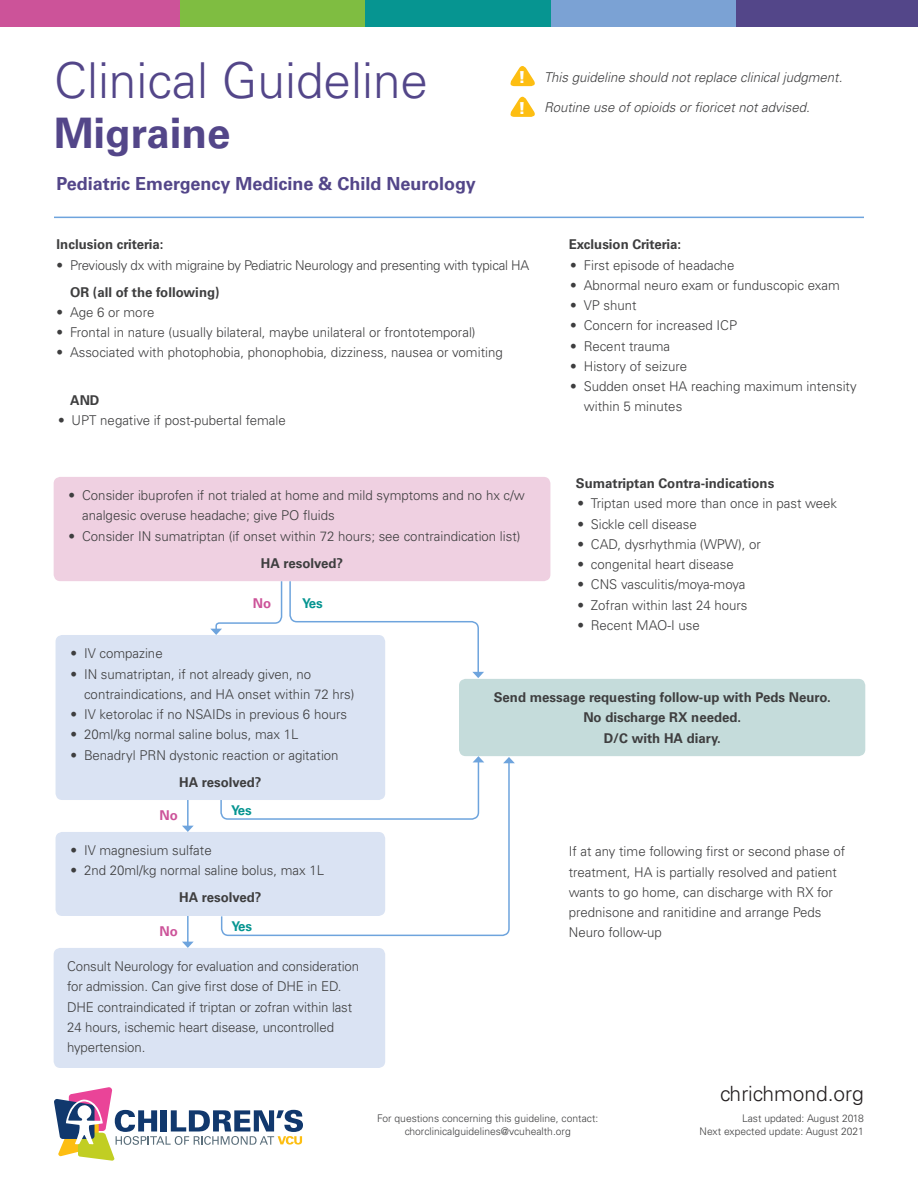
<style>
.page{position:relative;width:918px;height:1188px;background:#fff}
.page>*{position:absolute;margin:0;border:0;box-sizing:border-box;transform-origin:0 0}
.t1{font:300 49.5px "Univers LT Std";color:#534689}
.t2{font:700 42px "Univers LT Std";color:#534689}
.t3{font:300 21px "Univers LT Std";color:#231f20}
.t4{font:700 18px "Univers LT Std";color:#534689}
.t5{font:900 16.5px "Univers LT Std";color:#fff}
.VCU_body{font:300 13.5px/20.2px "Univers LT Std";color:#3e3e3f}
.VCU_body_bullets{font:700 13.5px/20.2px "Univers LT Std";color:#3e3e3f;text-align:center}
.VCU_body-2{font:italic 300 13.5px "Univers LT Std";color:#3e3e3f}
.VCU_body-3{font:300 13.5px "Univers LT Std";letter-spacing:-.02em;color:#3e3e3f}
.VCU_body-4{font:700 13.5px "Univers LT Std";color:#3e3e3f}
.VCU_body_bullets-2{font:700 13.5px "Univers LT Std";letter-spacing:-.085em;color:#069591}
.VCU_body_bullets-3{font:700 13.5px "Univers LT Std";color:#cc5399}
.VCU_body-5{font:300 10.5px/12.6px "Univers LT Std";color:#3e3e3f;text-align:center}
</style>
<div class="page">
<div style="left:0;top:0;width:180px;height:27px;background:#cc5399"></div>
<div style="left:180px;top:0;width:186px;height:27px;background:#7fbd41"></div>
<div style="left:551px;top:0;width:186px;height:27px;background:#7ba2d4"></div>
<div style="left:366px;top:0;width:185px;height:27px;background:#069591"></div>
<div style="left:737px;top:0;width:181px;height:27px;background:#534689"></div>
<hr style="left:54px;top:217px;width:810px;height:1px;background:#6ea4dd">
<svg style="left:54px;top:1087px;width:249px;height:74px"></svg>
<svg style="left:510px;top:66px;width:25px;height:20px"></svg>
<svg style="left:510px;top:96px;width:25px;height:21px"></svg>
<div style="left:56px;top:635px;width:329px;height:165px;background:#dae3f3;border-radius:7px"></div>
<div style="left:459px;top:679px;width:406px;height:77px;background:#c5dcdb;border-radius:7px"></div>
<svg style="left:210px;top:581px;width:73px;height:54px"></svg>
<svg style="left:289px;top:581px;width:195px;height:97px"></svg>
<div style="left:54px;top:477px;width:496px;height:104px;background:#efd0e1;border-radius:7px"></div>
<div style="left:56px;top:832px;width:329px;height:84px;background:#dae3f3;border-radius:7px"></div>
<div style="left:54px;top:948px;width:331px;height:120px;background:#dae3f3;border-radius:7px"></div>
<hr style="left:187px;top:800px;width:2px;height:26px;background:#6ea4dd">
<svg style="left:182px;top:826px;width:11px;height:6px"></svg>
<hr style="left:187px;top:916px;width:2px;height:26px;background:#6ea4dd">
<svg style="left:182px;top:942px;width:11px;height:6px"></svg>
<svg style="left:220px;top:761px;width:290px;height:176px"></svg>
<svg style="left:503px;top:757px;width:12px;height:6px"></svg>
<p class="t1" style="left:54px;top:51px;width:376px">Clinical Guideline</p>
<p class="t2" style="left:54px;top:109px;width:178px">Migraine</p>
<p class="t4" style="left:57px;top:172px;width:421px">Pediatric Emergency Medicine &amp; Child Neurology</p>
<p class="t5" style="left:518px;top:67px;width:9px">!</p>
<p class="VCU_body-2" style="left:544px;top:69px;width:300px">This guideline should not replace clinical judgment.</p>
<p class="t5" style="left:518px;top:98px;width:9px">!</p>
<p class="VCU_body-2" style="left:544px;top:99px;width:267px">Routine use of opioids or fioricet not advised.</p>
<p class="VCU_body_bullets" style="left:57px;top:234px;width:108px">Inclusion criteria:</p>
<p class="VCU_body-3" style="left:57px;top:257px;width:474px">• Previously dx with migraine by Pediatric Neurology and presenting with typical HA</p>
<p class="VCU_body-4" style="left:70px;top:284px;width:151px">OR (all of the following)</p>
<p class="VCU_body" style="left:57px;top:302px;width:99px">• Age 6 or more</p>
<p class="VCU_body" style="left:57px;top:322px;width:420px">• Frontal in nature (usually bilateral, maybe unilateral or frontotemporal)</p>
<p class="VCU_body" style="left:57px;top:342px;width:448px">• Associated with photophobia, phonophobia, dizziness, nausea or vomiting</p>
<p class="VCU_body-4" style="left:70px;top:392px;width:31px">AND</p>
<p class="VCU_body" style="left:58px;top:410px;width:229px">• UPT negative if post-pubertal female</p>
<p class="VCU_body" style="left:82px;top:485px;width:444px;text-indent:-14px">• Consider ibuprofen if not trialed at home and mild symptoms and no hx c/w analgesic overuse headache; give PO fluids</p>
<p class="VCU_body" style="left:69px;top:526px;width:453px">• Consider IN sumatriptan (if onset within 72 hours; see contraindication list)</p>
<p class="VCU_body-4" style="left:261px;top:555px;width:84px">HA resolved?</p>
<p class="VCU_body_bullets-3" style="left:253px;top:595px;width:20px">No</p>
<p class="VCU_body_bullets-2" style="left:302px;top:595px;width:22px">Yes</p>
<p class="VCU_body_bullets" style="left:569px;top:234px;width:114px">Exclusion Criteria:</p>
<p class="VCU_body" style="left:570px;top:255px;width:166px">• First episode of headache</p>
<p class="VCU_body" style="left:570px;top:275px;width:271px">• Abnormal neuro exam or funduscopic exam</p>
<p class="VCU_body" style="left:570px;top:295px;width:68px">• VP shunt</p>
<p class="VCU_body" style="left:570px;top:315px;width:168px">• Concern for increased ICP</p>
<p class="VCU_body" style="left:570px;top:336px;width:101px">• Recent trauma</p>
<p class="VCU_body" style="left:570px;top:356px;width:118px">• History of seizure</p>
<p class="VCU_body" style="left:584px;top:376px;width:275px;text-indent:-14px">• Sudden onset HA reaching maximum intensity within 5 minutes</p>
<p class="VCU_body_bullets" style="left:576px;top:473px;width:200px">Sumatriptan Contra-indications</p>
<p class="VCU_body" style="left:577px;top:494px;width:261px">• Triptan used more than once in past week</p>
<p class="VCU_body" style="left:577px;top:514px;width:121px">• Sickle cell disease</p>
<p class="VCU_body" style="left:577px;top:534px;width:185px">• CAD, dysrhythmia (WPW), or</p>
<p class="VCU_body" style="left:577px;top:554px;width:158px">• congenital heart disease</p>
<p class="VCU_body" style="left:577px;top:575px;width:170px">• CNS vasculitis/moya-moya</p>
<p class="VCU_body" style="left:577px;top:595px;width:172px">• Zofran within last 24 hours</p>
<p class="VCU_body" style="left:577px;top:615px;width:124px">• Recent MAO-I use</p>
<p class="VCU_body" style="left:71px;top:643px;width:94px">• IV compazine</p>
<p class="VCU_body" style="left:84px;top:664px;width:272px;text-indent:-14px">• IN sumatriptan, if not already given, no contraindications, and HA onset within 72 hrs)</p>
<p class="VCU_body" style="left:71px;top:704px;width:278px">• IV ketorolac if no NSAIDs in previous 6 hours</p>
<p class="VCU_body" style="left:71px;top:724px;width:229px">• 20ml/kg normal saline bolus, max 1L</p>
<p class="VCU_body" style="left:71px;top:745px;width:270px">• Benadryl PRN dystonic reaction or agitation</p>
<p class="VCU_body-4" style="left:179px;top:774px;width:84px">HA resolved?</p>
<p class="VCU_body_bullets" style="left:494px;top:687px;width:339px">Send message requesting follow-up with Peds Neuro.<br>No discharge RX needed.</p>
<p class="VCU_body_bullets" style="left:604px;top:728px;width:119px">D/C with HA diary.</p>
<p class="VCU_body_bullets-2" style="left:231px;top:802px;width:22px">Yes</p>
<p class="VCU_body_bullets-3" style="left:160px;top:807px;width:20px">No</p>
<p class="VCU_body" style="left:71px;top:840px;width:143px">• IV magnesium sulfate</p>
<p class="VCU_body" style="left:71px;top:861px;width:255px">• 2nd 20ml/kg normal saline bolus, max 1L</p>
<p class="VCU_body-4" style="left:179px;top:890px;width:84px">HA resolved?</p>
<p class="VCU_body" style="left:569px;top:841px;width:278px">If at any time following first or second phase of treatment, HA is partially resolved and patient wants to go home, can discharge with RX for prednisone and ranitidine and arrange Peds</p>
<p class="VCU_body_bullets-2" style="left:232px;top:918px;width:22px">Yes</p>
<p class="VCU_body_bullets-3" style="left:160px;top:923px;width:20px">No</p>
<p class="VCU_body" style="left:569px;top:922px;width:95px">Neuro follow-up</p>
<p class="VCU_body" style="left:67px;top:956px;width:293px">Consult Neurology for evaluation and consideration for admission. Can give first dose of DHE in ED.<br>DHE contraindicated if triptan or zofran within last 24 hours, ischemic heart disease, uncontrolled hypertension.</p>
<p class="t3" style="left:720px;top:1081px;width:145px">chrichmond.org</p>
<p class="VCU_body-5" style="left:377px;top:1112px;width:223px">For questions concerning this guideline, contact: chorclinicalguidelines@vcuhealth.org</p>
<p class="VCU_body-5" style="left:742px;top:1112px;width:123px">Last updated: August 2018</p>
<p class="VCU_body-5" style="left:700px;top:1125px;width:166px">Next expected update: August 2021</p>
</div>
